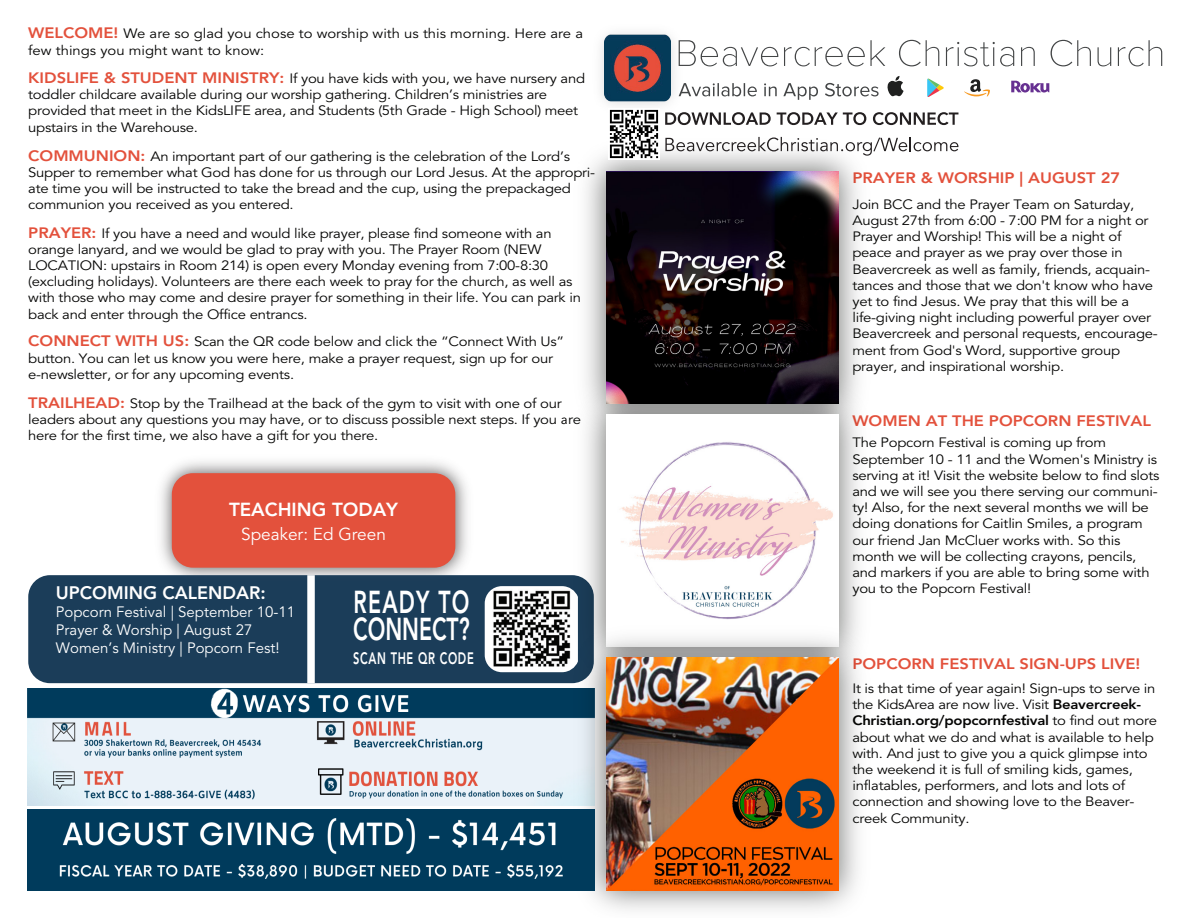
<style>
.page{position:relative;width:1188px;height:918px;background:#fff}
.page>*{position:absolute;margin:0;border:0;box-sizing:border-box;transform-origin:0 0}
.t1{font:800 31.5px/27px "Avenir";color:#fff;scale:.67 1}
.t2{font:800 18.75px "Avenir";color:#fff}
.t3{font:800 18px "Avenir";color:#fff}
.t4{font:17.25px "Avenir";color:#fff}
.t5{font:800 16.5px "Avenir";letter-spacing:.06em;color:#fff;scale:.67 1}
.t6{font:15px/18px "Avenir";color:#fff}
.t7{font:800 15px "Avenir";color:#e3513c;scale:1.1 1}
.t8{font:13.5px/16.2px "Avenir";letter-spacing:-.015em;color:#050504;scale:1.1 1}
.s1{font-weight:800;font-size:15px;color:#e3513c}
.s2{font-weight:800}
</style>
<div class="page">
<img style="left:586px;top:136px;width:272px;height:238px">
<img style="left:606px;top:172px;width:232px;height:202px">
<div style="left:28px;top:575px;width:566px;height:108px;background:#1b3d59;border-radius:22px"></div>
<img style="left:485px;top:586px;width:80px;height:86px">
<div style="left:307px;top:575px;width:8px;height:108px;background:#fff"></div>
<img style="left:149px;top:461px;width:329px;height:129px">
<div style="left:172px;top:473px;width:283px;height:95px;background:#e3513c;border-radius:21px"></div>
<img style="left:565px;top:374px;width:293px;height:244px">
<img style="left:606px;top:415px;width:232px;height:203px">
<img style="left:28px;top:689px;width:537px;height:116px">
<img style="left:565px;top:618px;width:293px;height:292px">
<img style="left:606px;top:658px;width:232px;height:232px">
<svg style="left:690px;top:40px;width:472px;height:26px"></svg>
<svg style="left:690px;top:83px;width:189px;height:17px"></svg>
<svg style="left:927px;top:78px;width:17px;height:19px"></svg>
<svg style="left:887px;top:76px;width:17px;height:20px"></svg>
<svg style="left:964px;top:79px;width:26px;height:18px"></svg>
<svg style="left:1011px;top:81px;width:38px;height:12px"></svg>
<img style="left:601px;top:32px;width:89px;height:74px">
<svg style="left:605px;top:33px;width:66px;height:67px"></svg>
<img style="left:605px;top:35px;width:66px;height:66px">
<img style="left:608px;top:109px;width:52px;height:51px">
<svg style="left:665px;top:112px;width:106px;height:13px"></svg>
<svg style="left:777px;top:112px;width:89px;height:13px"></svg>
<svg style="left:873px;top:112px;width:85px;height:13px"></svg>
<svg style="left:665px;top:137px;width:293px;height:19px"></svg>
<img style="left:28px;top:810px;width:567px;height:81px">
<p class="t8" style="left:28px;top:26px;width:506px"><span class="s1">WELCOME!</span> We are so glad you chose to worship with us this morning. Here are a few things you might want to know:</p>
<p class="t8" style="left:28px;top:71px;width:508px"><span class="s1">KIDSLIFE &amp; STUDENT MINISTRY:</span> If you have kids with you, we have nursery and toddler childcare available during our worship gathering. Children’s ministries are provided that meet in the KidsLIFE area, and Students (5th Grade - High School) meet upstairs in the Warehouse.</p>
<p class="t8" style="left:28px;top:148px;width:517px"><span class="s1">COMMUNION:</span> An important part of our gathering is the celebration of the Lord’s Supper to remember what God has done for us through our Lord Jesus. At the appropri&shy;ate time you will be instructed to take the bread and the cup, using the prepackaged communion you received as you entered.</p>
<p class="t8" style="left:28px;top:225px;width:504px"><span class="s1">PRAYER:</span> If you have a need and would like prayer, please find someone with an orange lanyard, and we would be glad to pray with you. The Prayer Room (NEW LOCATION: upstairs in Room 214) is open every Monday evening from 7:00-8:30 (excluding holidays). Volunteers are there each week to pray for the church, as well as with those who may come and desire prayer for something in their life. You can park in back and enter through the Office entrancs.</p>
<p class="t8" style="left:28px;top:334px;width:489px"><span class="s1">CONNECT WITH US:</span> Scan the QR code below and click the “Connect With Us” button. You can let us know you were here, make a prayer request, sign up for our e-newsletter, or for any upcoming events.</p>
<p class="t8" style="left:28px;top:396px;width:504px"><span class="s1">TRAILHEAD:</span> Stop by the Trailhead at the back of the gym to visit with one of our leaders about any questions you may have, or to discuss possible next steps. If you are here for the first time, we also have a gift for you there.</p>
<h2 class="t2" style="left:229px;top:496px;width:171px">TEACHING TODAY</h2>
<p class="t4" style="left:241px;top:521px;width:146px">Speaker: Ed Green</p>
<h3 class="t3" style="left:56px;top:580px;width:211px">UPCOMING CALENDAR:</h3>
<p class="t6" style="left:56px;top:604px;width:241px">Popcorn Festival | September 10-11<br>Prayer &amp; Worship | August 27<br>Women’s Ministry | Popcorn Fest!</p>
<h1 class="t1" style="left:353px;top:590px;width:175px">READY TO<br>CONNECT?</h1>
<p class="t5" style="left:353px;top:646px;width:181px">SCAN THE QR CODE</p>
<p class="t7" style="left:852px;top:167px;width:245px">PRAYER &amp; WORSHIP | AUGUST 27</p>
<p class="t8" style="left:852px;top:196px;width:279px">Join BCC and the Prayer Team on Saturday, August 27th from 6:00 - 7:00 PM for a night or Prayer and Worship! This will be a night of peace and prayer as we pray over those in Beavercreek as well as family, friends, acquain&shy;tances and those that we don't know who have yet to find Jesus. We pray that this will be a life-giving night including powerful prayer over Beavercreek and personal requests, encourage&shy;ment from God's Word, supportive group prayer, and inspirational worship.</p>
<p class="t7" style="left:852px;top:410px;width:273px">WOMEN AT THE POPCORN FESTIVAL</p>
<p class="t8" style="left:852px;top:435px;width:281px">The Popcorn Festival is coming up from September 10 - 11 and the Women's Ministry is serving at it! Visit the website below to find slots and we will see you there serving our communi&shy;ty! Also, for the next several months we will be doing donations for Caitlin Smiles, a program our friend Jan McCluer works with. So this month we will be collecting crayons, pencils, and markers if you are able to bring some with you to the Popcorn Festival!</p>
<p class="t7" style="left:852px;top:653px;width:263px">POPCORN FESTIVAL SIGN-UPS LIVE!</p>
<p class="t8" style="left:852px;top:681px;width:278px">It is that time of year again! Sign-ups to serve in the KidsArea are now live. Visit <span class="s2">Beavercreek-Christian.org/popcornfestival</span> to find out more about what we do and what is available to help with. And just to give you a quick glimpse into the weekend it is full of smiling kids, games, inflatables, performers, and lots and lots of connection and showing love to the Beaver&shy;creek Community.</p>
</div>
